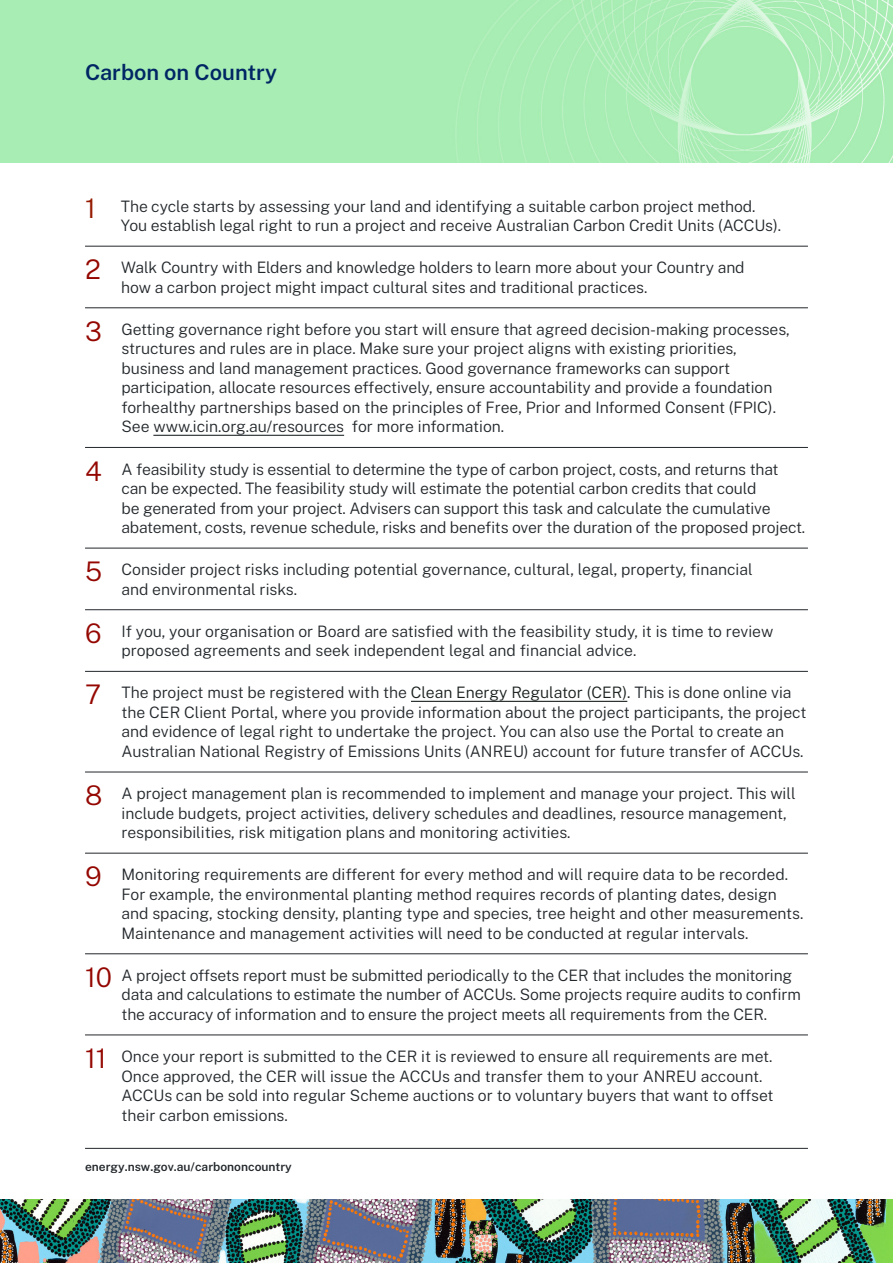
<style>
.page{position:relative;width:893px;height:1263px;background:#fff}
.page>*{position:absolute;margin:0;border:0;box-sizing:border-box;transform-origin:0 0}
.t1{font:300 27px "Public Sans";color:#940700}
.t2{font:300 27px "Public Sans";color:#941b00}
.t3{font:600 21.75px "Public Sans";color:#002664}
.t4{font:300 15.75px/19.5px "Public Sans";letter-spacing:-.005em;color:#22272b}
.t5{font:600 12px "Public Sans";color:#22272b}
.s1{color:#181f1c}
.s2{font-size:27px;color:#940700}
</style>
<div class="page">
<hr style="left:85px;top:1035px;width:723px;height:1px;background:#22272b">
<hr style="left:85px;top:953px;width:723px;height:1px;background:#22272b">
<hr style="left:85px;top:853px;width:723px;height:1px;background:#22272b">
<hr style="left:85px;top:772px;width:723px;height:1px;background:#22272b">
<hr style="left:85px;top:671px;width:723px;height:1px;background:#22272b">
<hr style="left:85px;top:609px;width:723px;height:1px;background:#22272b">
<hr style="left:85px;top:548px;width:723px;height:1px;background:#22272b">
<hr style="left:85px;top:447px;width:723px;height:1px;background:#22272b">
<hr style="left:85px;top:308px;width:723px;height:1px;background:#22272b">
<hr style="left:85px;top:246px;width:723px;height:1px;background:#22272b">
<hr style="left:85px;top:1148px;width:723px;height:1px;background:#22272b">
<hr style="left:153px;top:435px;width:191px;height:1px;background:#22272b">
<hr style="left:411px;top:701px;width:216px;height:1px;background:#181f1c">
<img style="left:0;top:0;width:893px;height:163px">
<img style="left:0;top:1199px;width:893px;height:64px">
<p class="t3" style="left:85px;top:56px;width:194px">Carbon on Country</p>
<p class="t2" style="left:85px;top:189px;width:12px">1</p>
<p class="t4" style="left:121px;top:195px;width:636px">The cycle starts by assessing your land and identifying a suitable carbon project method.</p>
<p class="t4" style="left:121px;top:215px;width:662px">You establish legal right to run a project and receive Australian Carbon Credit Units (ACCUs).</p>
<p class="t1" style="left:85px;top:251px;width:17px">2</p>
<p class="t4" style="left:121px;top:257px;width:625px">Walk Country with Elders and knowledge holders to learn more about your Country and</p>
<p class="t4" style="left:121px;top:277px;width:528px">how a carbon project might impact cultural sites and traditional practices.</p>
<p class="t1" style="left:85px;top:312px;width:18px">3</p>
<p class="t4" style="left:121px;top:319px;width:670px">Getting governance right before you start will ensure that agreed decision-making processes,</p>
<p class="t4" style="left:121px;top:338px;width:656px">structures and rules are in place. Make sure your project aligns with existing priorities, business and land management practices. Good governance frameworks can support participation, allocate resources effectively, ensure accountability and provide a foundation forhealthy partnerships based on the principles of Free, Prior and Informed Consent (FPIC).<br>See www.icin.org.au/resources for more information.</p>
<p class="t1" style="left:85px;top:452px;width:18px">4</p>
<p class="t4" style="left:121px;top:458px;width:659px">A feasibility study is essential to determine the type of carbon project, costs, and returns that</p>
<p class="t4" style="left:121px;top:478px;width:685px">can be expected. The feasibility study will estimate the potential carbon credits that could<br>be generated from your project. Advisers can support this task and calculate the cumulative abatement, costs, revenue schedule, risks and benefts over the duration of the proposed project.</p>
<p class="t1" style="left:85px;top:553px;width:19px">5</p>
<p class="t4" style="left:121px;top:559px;width:633px">Consider project risks including potential governance, cultural, legal, property, fnancial</p>
<p class="t4" style="left:121px;top:578px;width:177px">and environmental risks.</p>
<p class="t1" style="left:85px;top:614px;width:18px">6</p>
<p class="t4" style="left:121px;top:621px;width:653px">If you, your organisation or Board are satisfed with the feasibility study, it is time to review</p>
<p class="t4" style="left:121px;top:640px;width:517px">proposed agreements and seek independent legal and fnancial advice.</p>
<p class="t1" style="left:85px;top:676px;width:18px">7</p>
<p class="t4" style="left:121px;top:682px;width:671px">The project must be registered with the <span class="s1">Clean Energy Regulator (CER).</span> This is done online via</p>
<p class="t4" style="left:121px;top:702px;width:686px">the CER Client Portal, where you provide information about the project participants, the project and evidence of legal right to undertake the project. You can also use the Portal to create an<br>Australian National Registry of Emissions Units (ANREU) account for future transfer of ACCUs.</p>
<p class="t1" style="left:85px;top:777px;width:19px">8</p>
<p class="t4" style="left:121px;top:783px;width:676px">A project management plan is recommended to implement and manage your project. This will</p>
<p class="t4" style="left:121px;top:802px;width:667px">include budgets, project activities, delivery schedules and deadlines, resource management, responsibilities, risk mitigation plans and monitoring activities.</p>
<p class="t1" style="left:85px;top:858px;width:18px">9</p>
<p class="t4" style="left:121px;top:864px;width:668px">Monitoring requirements are different for every method and will require data to be recorded.</p>
<p class="t4" style="left:121px;top:883px;width:683px">For example, the environmental planting method requires records of planting dates, design and spacing, stocking density, planting type and species, tree height and other measurements.<br>Maintenance and management activities will need to be conducted at regular intervals.</p>
<p class="t4" style="left:121px;top:965px;width:681px;text-indent:-36px"><span class="s2">10</span> A project offsets report must be submitted periodically to the CER that includes the monitoring data and calculations to estimate the number of ACCUs. Some projects require audits to confrm the accuracy of information and to ensure the project meets all requirements from the CER.</p>
<p class="t4" style="left:121px;top:1046px;width:654px;text-indent:-36px"><span class="s2">11</span> Once your report is submitted to the CER it is reviewed to ensure all requirements are met.<br>Once approved, the CER will issue the ACCUs and transfer them to your ANREU account.<br>ACCUs can be sold into regular Scheme auctions or to voluntary buyers that want to offset their carbon emissions.</p>
<p class="t5" style="left:85px;top:1158px;width:208px">energy.nsw.gov.au/carbononcountry</p>
</div>
